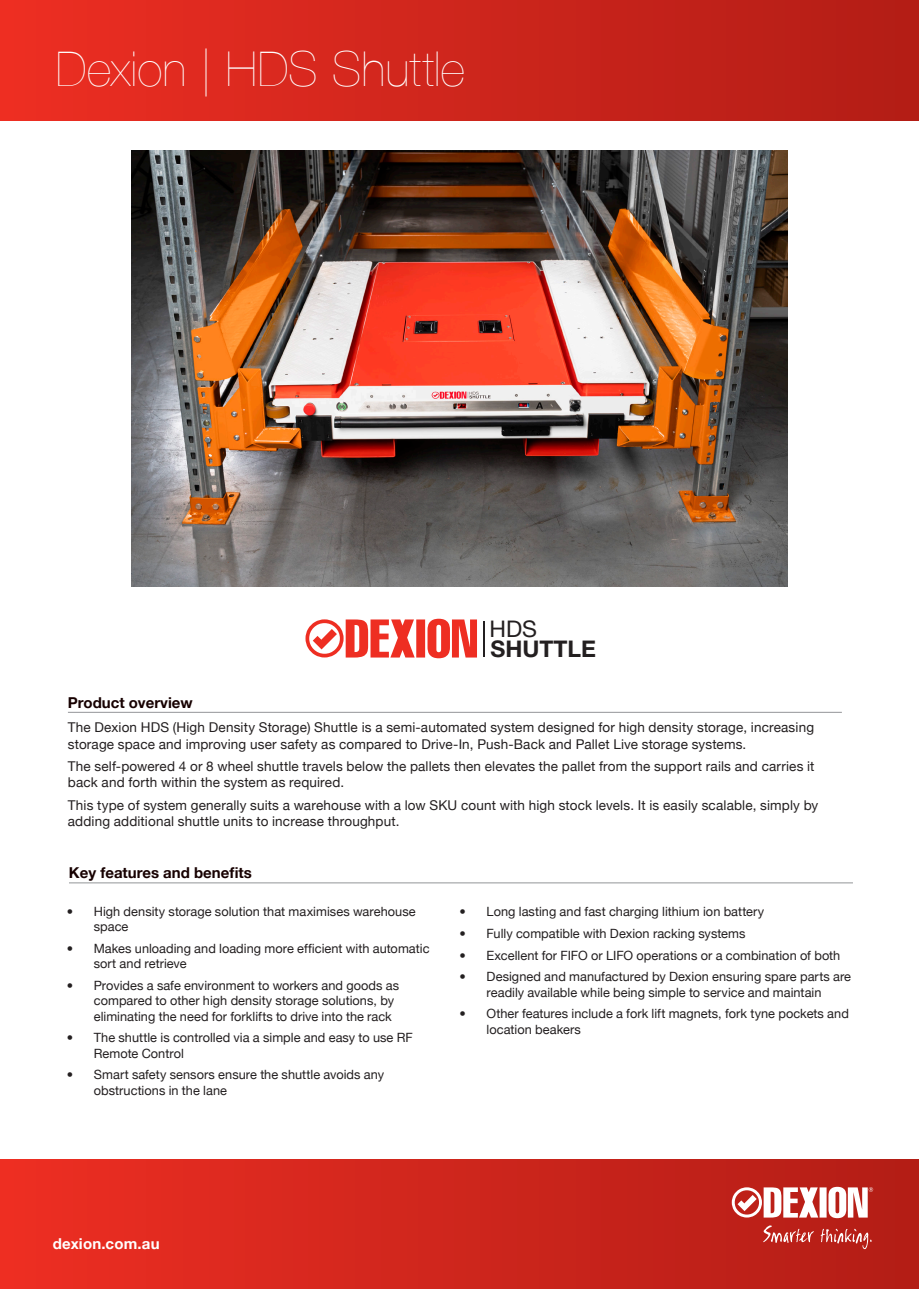
<style>
.page{position:relative;width:919px;height:1289px;background:#fff}
.page>*{position:absolute;margin:0;border:0;box-sizing:border-box;transform-origin:0 0}
.Spec_Sheet_Title{font:200 48px "Helvetica Neue";letter-spacing:.005em;color:#fff}
.t1{font:700 22.95px/19.8px "Helvetica Neue";color:#231f20}
.Subhead_w_Underline{font:700 15px "Helvetica Neue";color:#170000}
.t2{font:700 15px "Helvetica Neue";letter-spacing:.01em;color:#fff}
.body_copy{font:13.5px/16.2px "Helvetica Neue";letter-spacing:.01em;color:#231f20}
.t3{font:12.75px/15.3px "Helvetica Neue";letter-spacing:.005em;color:#231f20}
.s1{font-weight:400}
</style>
<div class="page">
<div style="left:0;top:1159px;width:918px;height:129px;background:linear-gradient(to right,#ec2e23,#b21d16)"></div>
<svg style="left:731px;top:1186px;width:142px;height:32px"></svg>
<svg style="left:762px;top:1225px;width:51px;height:17px"></svg>
<svg style="left:820px;top:1228px;width:51px;height:21px"></svg>
<div style="left:0;top:0;width:918px;height:120px;background:linear-gradient(to right,#ec2e23,#b21d16)"></div>
<hr style="left:68px;top:712px;width:773px;height:1px;background:#939598">
<hr style="left:69px;top:882px;width:783px;height:1px;background:#939598">
<img style="left:132px;top:151px;width:655px;height:435px">
<svg style="left:305px;top:618px;width:172px;height:40px"></svg>
<hr style="left:483px;top:620px;width:2px;height:36px;background:#231f20">
<p class="Spec_Sheet_Title" style="left:56px;top:42px;width:410px">Dexion | HDS Shuttle</p>
<p class="t1" style="left:489px;top:618px;width:108px"><span class="s1">HDS<br></span>SHUTTLE</p>
<p class="Subhead_w_Underline" style="left:68px;top:693px;width:126px">Product overview</p>
<p class="body_copy" style="left:68px;top:719px;width:747px">The Dexion HDS (High Density Storage) Shuttle is a semi-automated system designed for high density storage, increasing storage space and improving user safety as compared to Drive-In, Push-Back and Pallet Live storage systems.</p>
<p class="body_copy" style="left:68px;top:758px;width:748px">The self-powered 4 or 8 wheel shuttle travels below the pallets then elevates the pallet from the support rails and carries it back and forth within the system as required.</p>
<p class="body_copy" style="left:68px;top:797px;width:751px">This type of system generally suits a warehouse with a low SKU count with high stock levels. It is easily scalable, simply by adding additional shuttle units to increase throughput.</p>
<p class="Subhead_w_Underline" style="left:69px;top:863px;width:184px">Key features and benefits</p>
<p class="t3" style="left:94px;top:903px;width:323px;text-indent:-27px">• High density storage solution that maximises warehouse space</p>
<p class="t3" style="left:94px;top:940px;width:337px;text-indent:-27px">• Makes unloading and loading more efficient with automatic sort and retrieve</p>
<p class="t3" style="left:94px;top:977px;width:307px;text-indent:-27px">• Provides a safe environment to workers and goods as compared to other high density storage solutions, by eliminating the need for forklifts to drive into the rack</p>
<p class="t3" style="left:94px;top:1030px;width:320px;text-indent:-27px">• The shuttle is controlled via a simple and easy to use RF<br>Remote Control</p>
<p class="t3" style="left:94px;top:1067px;width:292px;text-indent:-27px">• Smart safety sensors ensure the shuttle avoids any obstructions in the lane</p>
<p class="t3" style="left:459px;top:903px;width:306px">• Long lasting and fast charging lithium ion battery</p>
<p class="t3" style="left:459px;top:925px;width:287px">• Fully compatible with Dexion racking systems</p>
<p class="t3" style="left:459px;top:947px;width:382px">• Excellent for FIFO or LIFO operations or a combination of both</p>
<p class="t3" style="left:459px;top:968px;width:393px;text-align:center">• Designed and manufactured by Dexion ensuring spare parts are readily available while being simple to service and maintain</p>
<p class="t3" style="left:486px;top:1005px;width:364px;text-indent:-27px">• Other features include a fork lift magnets, fork tyne pockets and location beakers</p>
<p class="t2" style="left:53px;top:1234px;width:108px">dexion.com.au</p>
</div>
